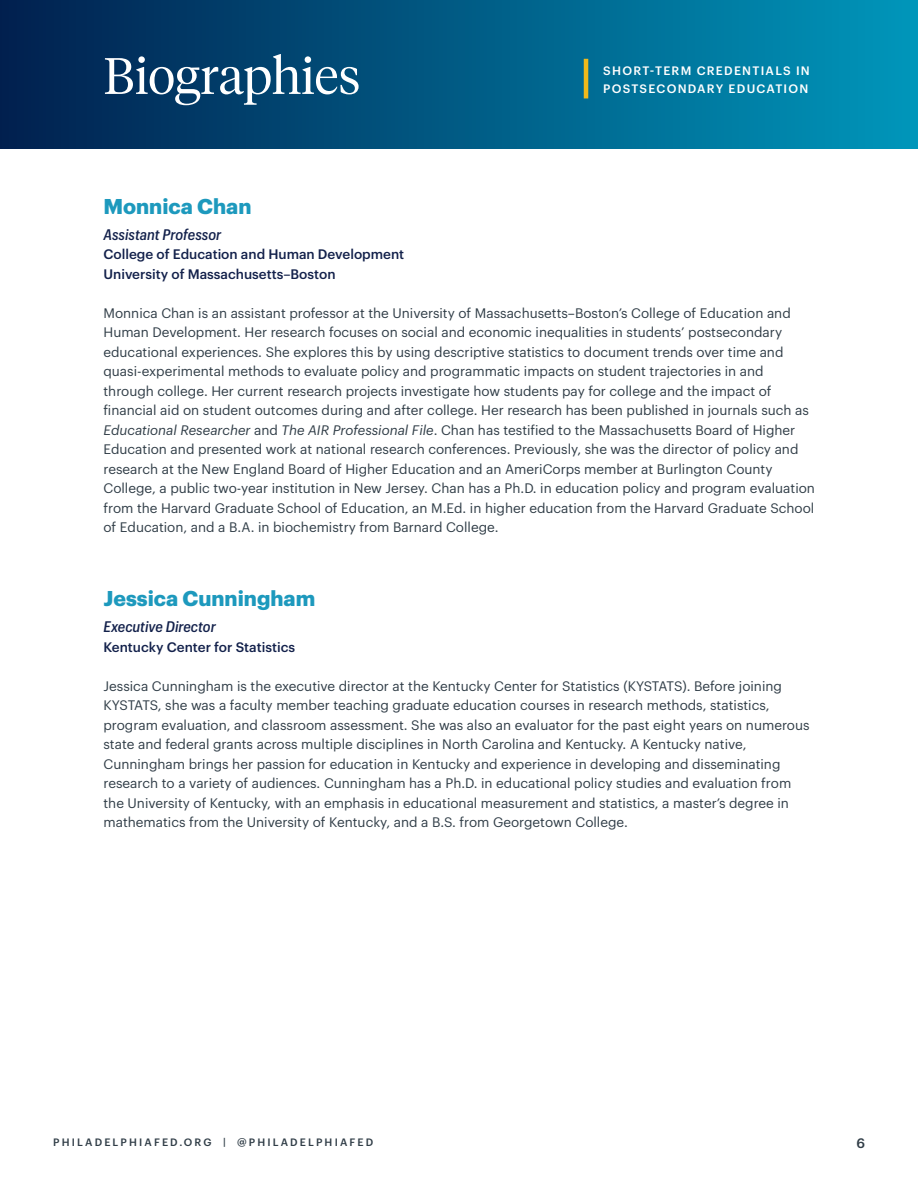
<style>
.page{position:relative;width:918px;height:1188px;background:#fff}
.page>*{position:absolute;margin:0;border:0;box-sizing:border-box;transform-origin:0 0}
.t1{font:300 51px "Tiempos Headline";color:#fff}
.Name{font:700 21px "Graphik";color:#1d99bd}
.t2{font:italic 500 15px "Graphik Compact";color:#13214b}
.Bio{font:13.5px/19.5px "Graphik";color:#303d47}
.Org{font:500 13.5px "Graphik";color:#13214b}
.t3{font:500 13.5px "Graphik";color:#303d47}
.t4{font:500 12px "Graphik";letter-spacing:.105em;color:#fff}
.t5{font:500 10.5px "Graphik";letter-spacing:.205em;color:#303d47}
.s1{font-style:italic}
</style>
<div class="page">
<div style="left:0;top:0;width:918px;height:149px;background:linear-gradient(to right,#01204e,#0096ba)"></div>
<hr style="left:584px;top:59px;width:4px;height:39px;background:#f0ba1b">
<h1 class="t1" style="left:104px;top:41px;width:259px">Biographies</h1>
<p class="t4" style="left:603px;top:61px;width:208px">SHORT-TERM CREDENTIALS IN</p>
<p class="t4" style="left:603px;top:79px;width:207px">POSTSECONDARY EDUCATION</p>
<p class="Name" style="left:104px;top:190px;width:149px">Monnica Chan</p>
<p class="t2" style="left:104px;top:223px;width:119px">Assistant Professor</p>
<p class="Org" style="left:104px;top:244px;width:302px">College of Education and Human Development</p>
<p class="Org" style="left:104px;top:264px;width:234px">University of Massachusetts–Boston</p>
<p class="Bio" style="left:104px;top:302px;width:713px">Monnica Chan is an assistant professor at the University of Massachusetts–Boston’s College of Education and Human Development. Her research focuses on social and economic inequalities in students’ postsecondary educational experiences. She explores this by using descriptive statistics to document trends over time and quasi-experimental methods to evaluate policy and programmatic impacts on student trajectories in and through college. Her current research projects investigate how students pay for college and the impact of financial aid on student outcomes during and after college. Her research has been published in journals such as <span class="s1">Educational Researcher</span> and <span class="s1">The AIR Professional File</span>. Chan has testified to the Massachusetts Board of Higher Education and presented work at national research conferences. Previously, she was the director of policy and research at the New England Board of Higher Education and an AmeriCorps member at Burlington County College, a public two-year institution in New Jersey. Chan has a Ph.D. in education policy and program evaluation from the Harvard Graduate School of Education, an M.Ed. in higher education from the Harvard Graduate School of Education, and a B.A. in biochemistry from Barnard College.</p>
<p class="Name" style="left:104px;top:582px;width:213px">Jessica Cunningham</p>
<p class="t2" style="left:104px;top:616px;width:114px">Executive Director</p>
<p class="Org" style="left:104px;top:636px;width:193px">Kentucky Center for Statistics</p>
<p class="Bio" style="left:104px;top:675px;width:708px">Jessica Cunningham is the executive director at the Kentucky Center for Statistics (KYSTATS). Before joining KYSTATS, she was a faculty member teaching graduate education courses in research methods, statistics, program evaluation, and classroom assessment. She was also an evaluator for the past eight years on numerous state and federal grants across multiple disciplines in North Carolina and Kentucky. A Kentucky native, Cunningham brings her passion for education in Kentucky and experience in developing and disseminating research to a variety of audiences. Cunningham has a Ph.D. in educational policy studies and evaluation from the University of Kentucky, with an emphasis in educational measurement and statistics, a master’s degree in mathematics from the University of Kentucky, and a B.S. from Georgetown College.</p>
<p class="t5" style="left:53px;top:1135px;width:322px">PHILADELPHIAFED.ORG | @PHILADELPHIAFED</p>
<p class="t3" style="left:856px;top:1132px;width:10px">6</p>
</div>
